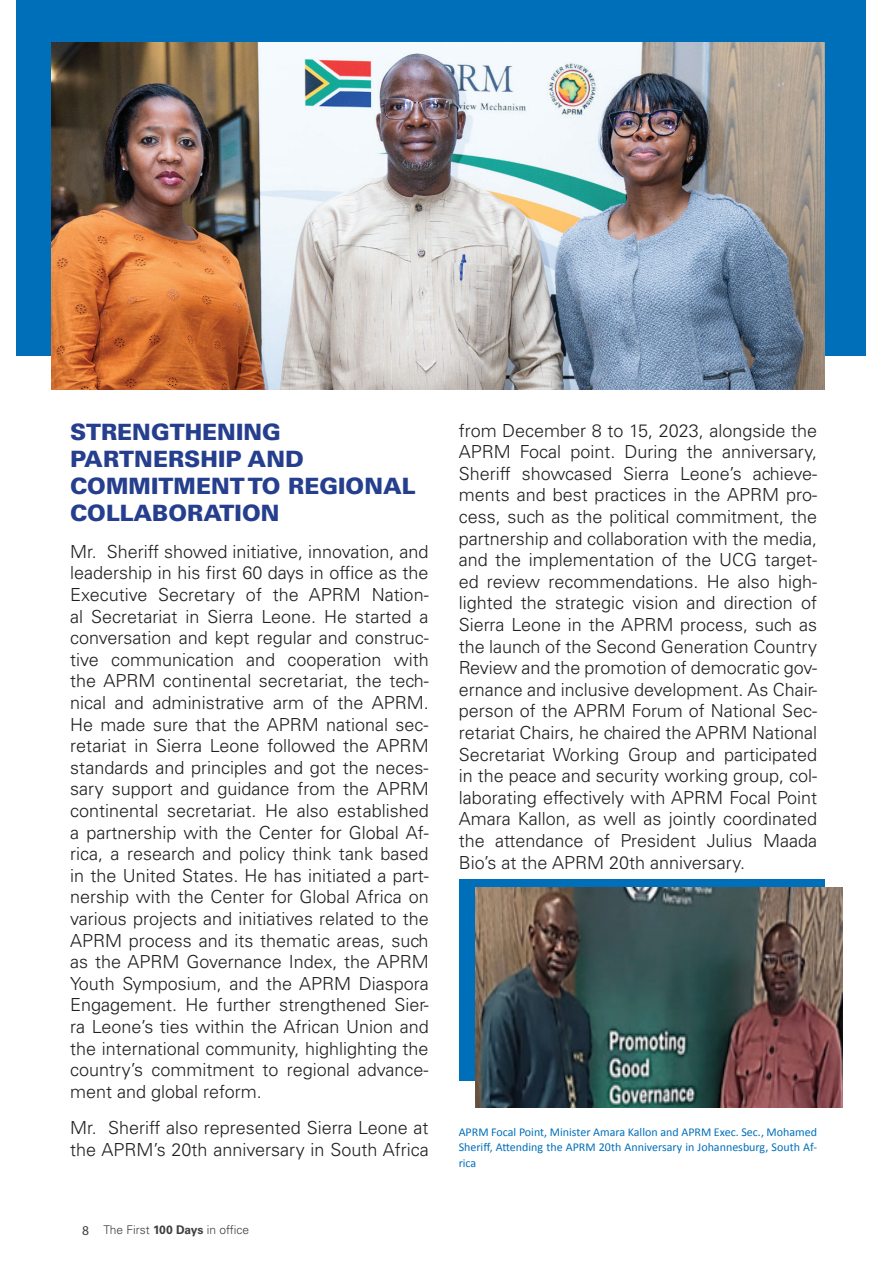
<style>
.page{position:relative;width:893px;height:1263px;background:#fff}
.page>*{position:absolute;margin:0;border:0;box-sizing:border-box;transform-origin:0 0}
.t1{font:900 22.5px/27px "Univers";color:#253f8e}
.t2{font:300 18px/21.6px "Univers";color:#231f20;text-align:justify}
.t3{font:12px/14.4px "Calibri";color:#006fba}
.t4{font:300 12px "Univers";color:#3e3e3f}
.s1{font-family:"Myriad Pro";font-weight:400;font-size:13.5px}
.s2{font-weight:700}
</style>
<div class="page">
<div style="left:16px;top:0;width:850px;height:356px;background:#006fba"></div>
<div style="left:459px;top:879px;width:365px;height:202px;background:#006fba"></div>
<img style="left:51px;top:42px;width:773px;height:348px">
<img style="left:476px;top:887px;width:366px;height:220px">
<p class="t1" style="left:70px;top:418px;width:347px">STRENGTHENING<br>PARTNERSHIP AND<br>COMMITMENT TO REGIONAL<br>COLLABORATION</p>
<p class="t2" style="left:70px;top:541px;width:360px">Mr. Sheriff showed initiative, innovation, and leadership in his first 60 days in office as the Executive Secretary of the APRM Nation&shy;al Secretariat in Sierra Leone. He started a conversation and kept regular and construc&shy;tive communication and cooperation with the APRM continental secretariat, the tech&shy;nical and administrative arm of the APRM.<br>He made sure that the APRM national sec&shy;retariat in Sierra Leone followed the APRM standards and principles and got the neces&shy;sary support and guidance from the APRM continental secretariat. He also established a partnership with the Center for Global Af&shy;rica, a research and policy think tank based in the United States. He has initiated a part&shy;nership with the Center for Global Africa on various projects and initiatives related to the APRM process and its thematic areas, such as the APRM Governance Index, the APRM Youth Symposium, and the APRM Diaspora Engagement. He further strengthened Sier&shy;ra Leone’s ties within the African Union and the international community, highlighting the country’s commitment to regional advance&shy;ment and global reform.</p>
<p class="t2" style="left:70px;top:1117px;width:360px">Mr. Sheriff also represented Sierra Leone at the APRM’s 20th anniversary in South Africa</p>
<p class="t4" style="left:82px;top:1222px;width:168px"><span class="s1">8</span> The First <span class="s2">100 Days</span> in office</p>
<p class="t2" style="left:459px;top:419px;width:360px">from December 8 to 15, 2023, alongside the APRM Focal point. During the anniversary, Sheriff showcased Sierra Leone’s achieve&shy;ments and best practices in the APRM pro&shy;cess, such as the political commitment, the partnership and collaboration with the media, and the implementation of the UCG target&shy;ed review recommendations. He also high&shy;lighted the strategic vision and direction of Sierra Leone in the APRM process, such as the launch of the Second Generation Country Review and the promotion of democratic gov&shy;ernance and inclusive development. As Chair&shy;person of the APRM Forum of National Sec&shy;retariat Chairs, he chaired the APRM National Secretariat Working Group and participated in the peace and security working group, col&shy;laborating effectively with APRM Focal Point Amara Kallon, as well as jointly coordinated the attendance of President Julius Maada Bio’s at the APRM 20th anniversary.</p>
<p class="t3" style="left:459px;top:1125px;width:360px">APRM Focal Point, Minister Amara Kallon and APRM Exec. Sec., Mohamed<br>Sheriff, Attending the APRM 20th Anniversary in Johannesburg, South Af-</p>
<p class="t3" style="left:459px;top:1155px;width:19px">rica</p>
</div>
